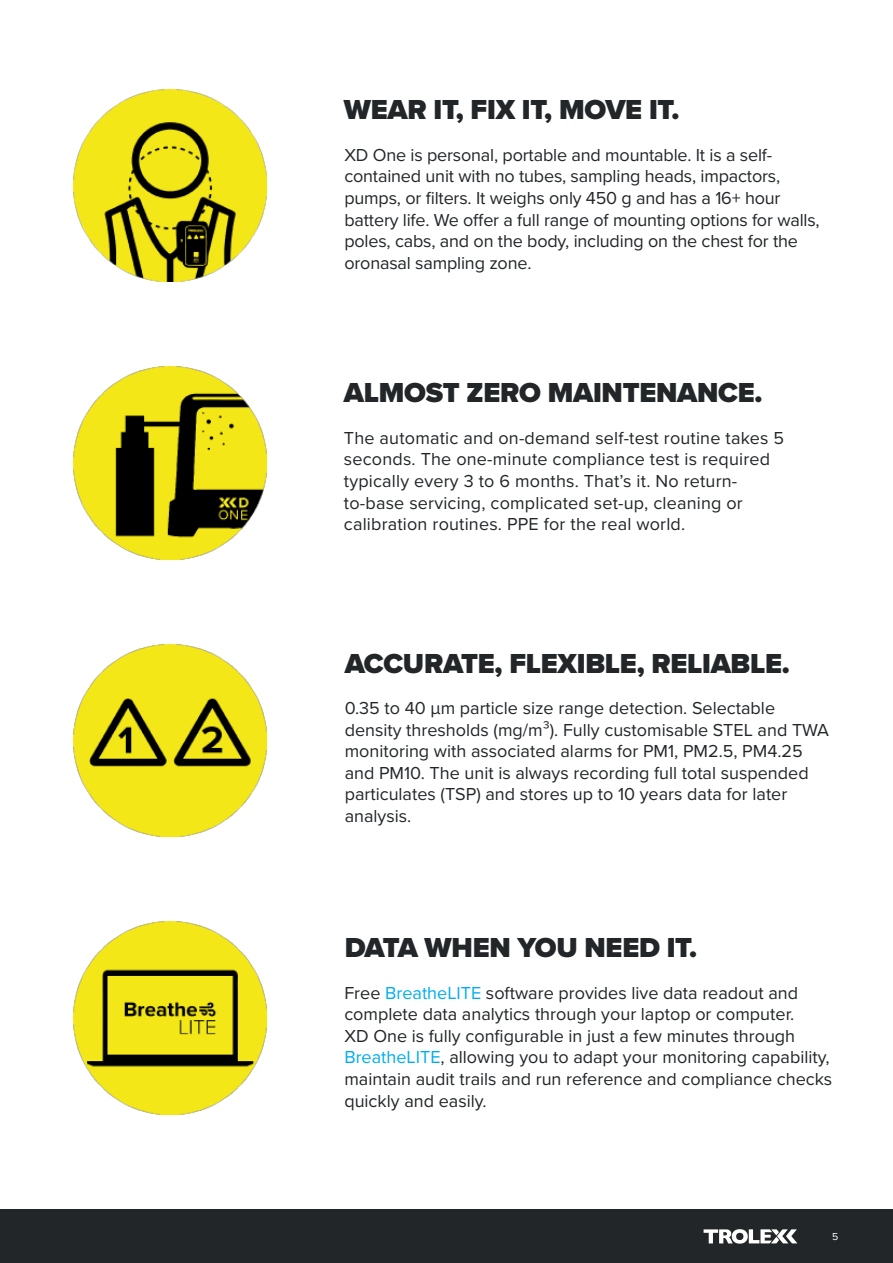
<style>
.page{position:relative;width:893px;height:1263px;background:#fff}
.page>*{position:absolute;margin:0;border:0;box-sizing:border-box;transform-origin:0 0}
.t1{font:900 28.5px "Proxima Nova";letter-spacing:-.01em;color:#222629}
.t2{font:18px/21.6px "Proxima Nova";color:#222629}
.t3{font:10.5px "Proxima Nova";color:#fff}
.s1{color:#00aeef}
</style>
<div class="page">
<img style="left:74px;top:89px;width:193px;height:193px">
<img style="left:74px;top:367px;width:193px;height:192px">
<img style="left:74px;top:644px;width:193px;height:193px">
<img style="left:74px;top:921px;width:193px;height:193px">
<div style="left:0;top:1210px;width:893px;height:53px;background:#222629"></div>
<svg style="left:704px;top:1229px;width:93px;height:14px"></svg>
<h1 class="t1" style="left:344px;top:98px;width:337px">WEAR IT, FIX IT, MOVE IT.</h1>
<p class="t2" style="left:344px;top:144px;width:477px">XD One is personal, portable and mountable. It is a self&shy;contained unit with no tubes, sampling heads, impactors, pumps, or filters. It weighs only 450 g and has a 16+ hour battery life. We offer a full range of mounting options for walls, poles, cabs, and on the body, including on the chest for the oronasal sampling zone.</p>
<h1 class="t1" style="left:344px;top:381px;width:420px">ALMOST ZERO MAINTENANCE.</h1>
<p class="t2" style="left:344px;top:427px;width:442px">The automatic and on-demand self-test routine takes 5 seconds. The one-minute compliance test is required typically every 3 to 6 months. That’s it. No return&shy;to-base servicing, complicated set-up, cleaning or calibration routines. PPE for the real world.</p>
<h1 class="t1" style="left:345px;top:651px;width:447px">ACCURATE, FLEXIBLE, RELIABLE.</h1>
<p class="t2" style="left:345px;top:698px;width:486px">0.35 to 40 µm particle size range detection. Selectable density thresholds (mg/m³). Fully customisable STEL and TWA monitoring with associated alarms for PM1, PM2.5, PM4.25 and PM10. The unit is always recording full total suspended particulates (TSP) and stores up to 10 years data for later analysis.</p>
<h1 class="t1" style="left:345px;top:936px;width:354px">DATA WHEN YOU NEED IT.</h1>
<p class="t2" style="left:344px;top:982px;width:489px">Free <span class="s1">BreatheLITE</span> software provides live data readout and complete data analytics through your laptop or computer.<br>XD One is fully configurable in just a few minutes through <span class="s1">BreatheLITE</span>, allowing you to adapt your monitoring capability, maintain audit trails and run reference and compliance checks quickly and easily.</p>
<p class="t3" style="left:832px;top:1231px;width:8px">5</p>
</div>
